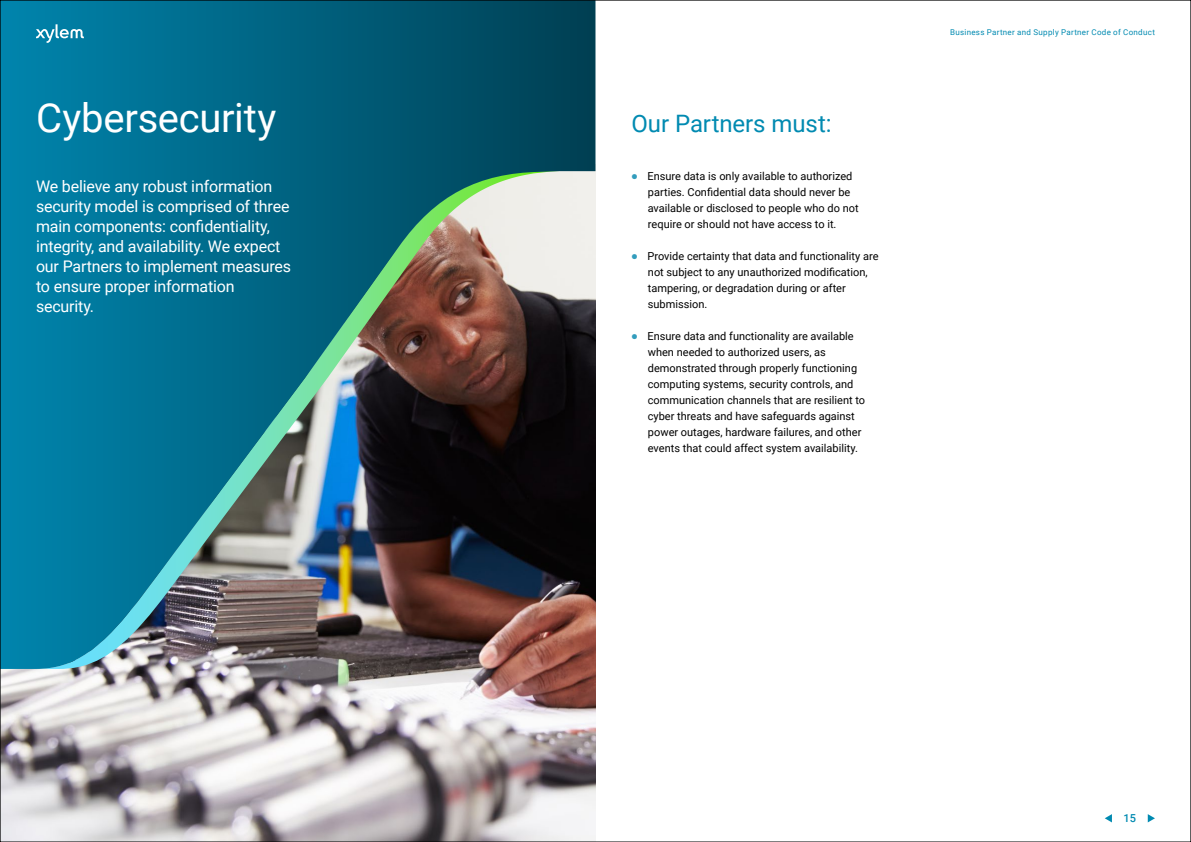
<style>
.page{position:relative;width:1191px;height:842px;background:#fff}
.page>*{position:absolute;margin:0;border:0;box-sizing:border-box;transform-origin:0 0}
.t1{font:40px "Roboto";letter-spacing:-.005em;color:#fff}
.t2{font:24px "Roboto";letter-spacing:-.005em;color:#008ab1}
.t3{font:16px/20px "Roboto";letter-spacing:-.01em;color:#fff}
.t4{font:11px/16px "Roboto";color:#000}
.t5{font:500 11px "Roboto";color:#008ab1}
.t6{font:8px "Roboto";letter-spacing:.035em;color:#008ab1}
.s1{color:#339dbd}
</style>
<div class="page">
<img style="left:2px;top:669px;width:593px;height:171px">
<img style="left:2px;top:2px;width:593px;height:667px">
<svg style="left:1105px;top:814px;width:7px;height:8px"></svg>
<svg style="left:1147px;top:814px;width:8px;height:8px"></svg>
<svg style="left:36px;top:24px;width:48px;height:19px"></svg>
<h1 class="t1" style="left:36px;top:90px;width:242px">Cybersecurity</h1>
<h3 class="t3" style="left:36px;top:176px;width:256px">We believe any robust information security model is comprised of three main components: confidentiality, integrity, and availability. We expect our Partners to implement measures to ensure proper information security.</h3>
<h2 class="t2" style="left:631px;top:107px;width:202px">Our Partners must:</h2>
<p class="t4" style="left:647px;top:168px;width:212px;text-indent:-16px"><span class="s1">●</span> Ensure data is only available to authorized parties. Confidential data should never be available or disclosed to people who do not require or should not have access to it.</p>
<p class="t4" style="left:648px;top:248px;width:232px;text-indent:-16px"><span class="s1">●</span> Provide certainty that data and functionality are not subject to any unauthorized modification, tampering, or degradation during or after submission.</p>
<p class="t4" style="left:648px;top:328px;width:219px;text-indent:-16px"><span class="s1">●</span> Ensure data and functionality are available when needed to authorized users, as demonstrated through properly functioning computing systems, security controls, and communication channels that are resilient to cyber threats and have safeguards against power outages, hardware failures, and other events that could affect system availability.</p>
<p class="t6" style="left:950px;top:27px;width:206px">Business Partner and Supply Partner Code of Conduct</p>
<p class="t5" style="left:1123px;top:810px;width:14px">15</p>
</div>
